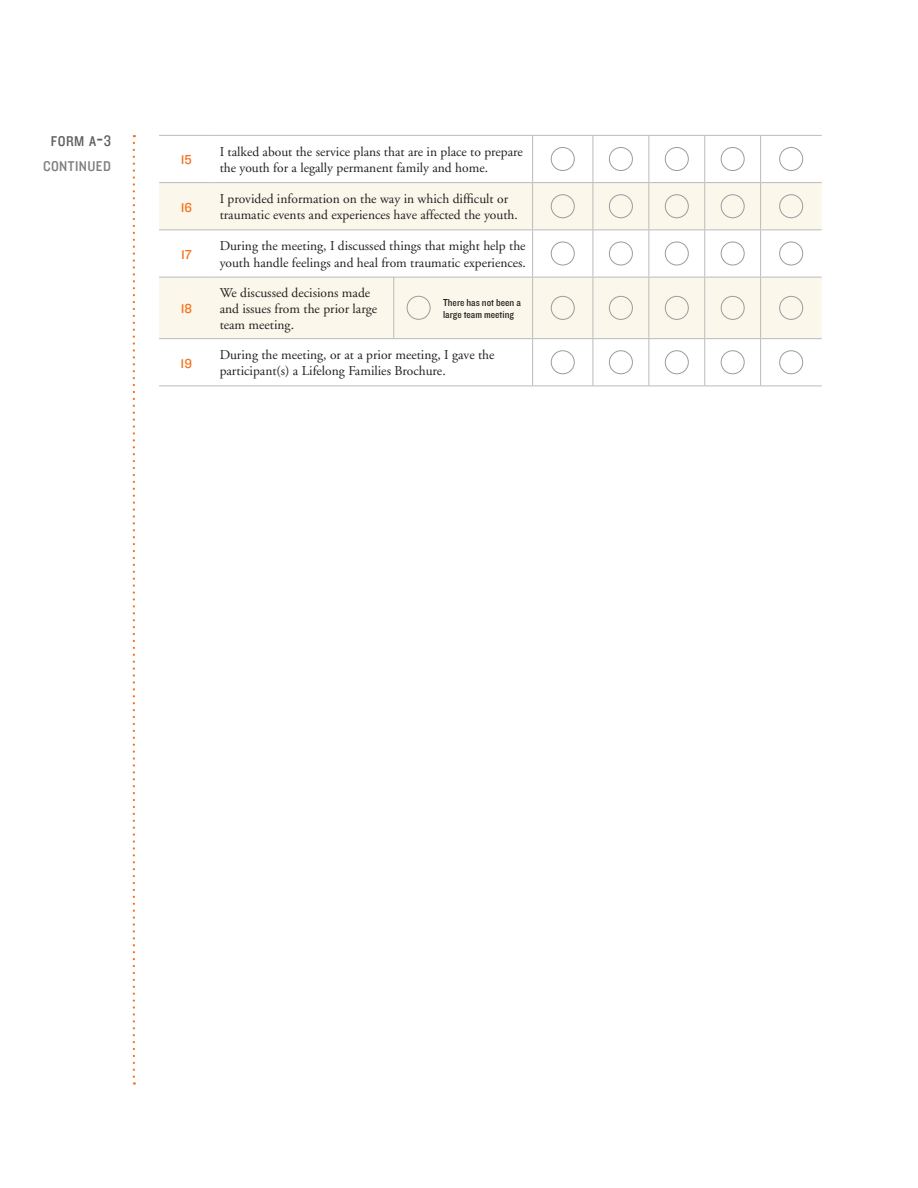
<style>
.page{position:relative;width:918px;height:1188px;background:#fff}
.page>*{position:absolute;margin:0;border:0;box-sizing:border-box;transform-origin:0 0}
.acover_copy{font:14.7px/25.5px "Knockout 30 Junior Welterwt";letter-spacing:.03em;color:#7d7f82;text-align:center}
.t1{font:13.5px/16.2px "Adobe Garamond";color:#231f20}
.t2{font:13.5px "Knockout 31 Junior Middlewt";color:#f47321}
.t3{font:10.5px/12.6px "Knockout 30 Junior Welterwt";color:#231f20}
.s1{color:#5f5f62}
.s2{font-size:21px;color:#5f5f62}
.s3{font-size:15.75px;color:#5f5f62}
</style>
<div class="page">
<svg style="left:159px;top:183px;width:663px;height:155px;fill:#fbf7ea"></svg>
<hr style="left:159px;top:135px;width:55px;height:1px;background:#babbbe">
<hr style="left:214px;top:135px;width:319px;height:1px;background:#babbbe">
<hr style="left:532px;top:136px;width:1px;height:46px;background:#babbbe">
<hr style="left:593px;top:136px;width:1px;height:46px;background:#babbbe">
<hr style="left:648px;top:136px;width:1px;height:46px;background:#babbbe">
<hr style="left:704px;top:136px;width:1px;height:46px;background:#babbbe">
<hr style="left:760px;top:136px;width:1px;height:46px;background:#babbbe">
<hr style="left:533px;top:182px;width:60px;height:1px;background:#babbbe">
<hr style="left:532px;top:183px;width:1px;height:47px;background:#babbbe">
<hr style="left:593px;top:182px;width:56px;height:1px;background:#babbbe">
<hr style="left:593px;top:183px;width:1px;height:47px;background:#babbbe">
<hr style="left:649px;top:182px;width:56px;height:1px;background:#babbbe">
<hr style="left:648px;top:183px;width:1px;height:47px;background:#babbbe">
<hr style="left:705px;top:182px;width:56px;height:1px;background:#babbbe">
<hr style="left:704px;top:183px;width:1px;height:47px;background:#babbbe">
<hr style="left:761px;top:182px;width:61px;height:1px;background:#babbbe">
<hr style="left:760px;top:183px;width:1px;height:47px;background:#babbbe">
<hr style="left:532px;top:230px;width:1px;height:47px;background:#babbbe">
<hr style="left:593px;top:230px;width:1px;height:47px;background:#babbbe">
<hr style="left:648px;top:230px;width:1px;height:47px;background:#babbbe">
<hr style="left:704px;top:230px;width:1px;height:47px;background:#babbbe">
<hr style="left:760px;top:230px;width:1px;height:47px;background:#babbbe">
<hr style="left:533px;top:277px;width:60px;height:1px;background:#babbbe">
<hr style="left:532px;top:277px;width:1px;height:61px;background:#babbbe">
<hr style="left:593px;top:277px;width:56px;height:1px;background:#babbbe">
<hr style="left:593px;top:277px;width:1px;height:61px;background:#babbbe">
<hr style="left:649px;top:277px;width:56px;height:1px;background:#babbbe">
<hr style="left:648px;top:277px;width:1px;height:61px;background:#babbbe">
<hr style="left:705px;top:277px;width:56px;height:1px;background:#babbbe">
<hr style="left:704px;top:277px;width:1px;height:61px;background:#babbbe">
<hr style="left:761px;top:277px;width:61px;height:1px;background:#babbbe">
<hr style="left:760px;top:277px;width:1px;height:61px;background:#babbbe">
<hr style="left:532px;top:339px;width:1px;height:47px;background:#babbbe">
<hr style="left:593px;top:339px;width:1px;height:47px;background:#babbbe">
<hr style="left:648px;top:339px;width:1px;height:47px;background:#babbbe">
<hr style="left:704px;top:339px;width:1px;height:47px;background:#babbbe">
<hr style="left:760px;top:339px;width:1px;height:47px;background:#babbbe">
<hr style="left:533px;top:135px;width:60px;height:1px;background:#babbbe">
<hr style="left:593px;top:135px;width:56px;height:1px;background:#babbbe">
<hr style="left:649px;top:135px;width:56px;height:1px;background:#babbbe">
<hr style="left:705px;top:135px;width:56px;height:1px;background:#babbbe">
<hr style="left:761px;top:135px;width:61px;height:1px;background:#babbbe">
<hr style="left:533px;top:230px;width:60px;height:1px;background:#babbbe">
<hr style="left:593px;top:230px;width:56px;height:1px;background:#babbbe">
<hr style="left:649px;top:230px;width:56px;height:1px;background:#babbbe">
<hr style="left:705px;top:230px;width:56px;height:1px;background:#babbbe">
<hr style="left:761px;top:230px;width:61px;height:1px;background:#babbbe">
<hr style="left:533px;top:338px;width:60px;height:1px;background:#babbbe">
<hr style="left:593px;top:338px;width:56px;height:1px;background:#babbbe">
<hr style="left:649px;top:338px;width:56px;height:1px;background:#babbbe">
<hr style="left:705px;top:338px;width:56px;height:1px;background:#babbbe">
<hr style="left:761px;top:338px;width:61px;height:1px;background:#babbbe">
<hr style="left:159px;top:182px;width:55px;height:1px;background:#babbbe">
<hr style="left:214px;top:182px;width:319px;height:1px;background:#babbbe">
<hr style="left:159px;top:338px;width:55px;height:1px;background:#babbbe">
<hr style="left:214px;top:338px;width:319px;height:1px;background:#babbbe">
<hr style="left:159px;top:230px;width:55px;height:1px;background:#babbbe">
<hr style="left:214px;top:230px;width:319px;height:1px;background:#babbbe">
<hr style="left:159px;top:277px;width:55px;height:1px;background:#babbbe">
<hr style="left:214px;top:277px;width:319px;height:1px;background:#babbbe">
<hr style="left:159px;top:386px;width:55px;height:1px;background:#babbbe">
<hr style="left:214px;top:386px;width:319px;height:1px;background:#babbbe">
<hr style="left:533px;top:386px;width:60px;height:1px;background:#babbbe">
<hr style="left:593px;top:386px;width:56px;height:1px;background:#babbbe">
<hr style="left:649px;top:386px;width:56px;height:1px;background:#babbbe">
<hr style="left:705px;top:386px;width:56px;height:1px;background:#babbbe">
<hr style="left:761px;top:386px;width:61px;height:1px;background:#babbbe">
<div style="left:551px;top:147px;width:24px;height:24px;border:1px solid #9b9ca0;border-radius:50%"></div>
<div style="left:609px;top:147px;width:24px;height:24px;border:1px solid #9b9ca0;border-radius:50%"></div>
<div style="left:665px;top:147px;width:24px;height:24px;border:1px solid #9b9ca0;border-radius:50%"></div>
<div style="left:721px;top:147px;width:24px;height:24px;border:1px solid #9b9ca0;border-radius:50%"></div>
<div style="left:779px;top:147px;width:24px;height:24px;border:1px solid #9b9ca0;border-radius:50%"></div>
<div style="left:551px;top:194px;width:24px;height:24px;border:1px solid #9b9ca0;border-radius:50%"></div>
<div style="left:609px;top:194px;width:24px;height:24px;border:1px solid #9b9ca0;border-radius:50%"></div>
<div style="left:665px;top:194px;width:24px;height:24px;border:1px solid #9b9ca0;border-radius:50%"></div>
<div style="left:721px;top:194px;width:24px;height:24px;border:1px solid #9b9ca0;border-radius:50%"></div>
<div style="left:779px;top:194px;width:24px;height:24px;border:1px solid #9b9ca0;border-radius:50%"></div>
<div style="left:551px;top:242px;width:24px;height:23px;border:1px solid #9b9ca0;border-radius:50%"></div>
<div style="left:609px;top:242px;width:24px;height:23px;border:1px solid #9b9ca0;border-radius:50%"></div>
<div style="left:665px;top:242px;width:24px;height:23px;border:1px solid #9b9ca0;border-radius:50%"></div>
<div style="left:721px;top:242px;width:24px;height:23px;border:1px solid #9b9ca0;border-radius:50%"></div>
<div style="left:779px;top:242px;width:24px;height:23px;border:1px solid #9b9ca0;border-radius:50%"></div>
<div style="left:551px;top:296px;width:24px;height:24px;border:1px solid #9b9ca0;border-radius:50%"></div>
<div style="left:609px;top:296px;width:24px;height:24px;border:1px solid #9b9ca0;border-radius:50%"></div>
<div style="left:665px;top:296px;width:24px;height:24px;border:1px solid #9b9ca0;border-radius:50%"></div>
<div style="left:721px;top:296px;width:24px;height:24px;border:1px solid #9b9ca0;border-radius:50%"></div>
<div style="left:779px;top:296px;width:24px;height:24px;border:1px solid #9b9ca0;border-radius:50%"></div>
<div style="left:551px;top:350px;width:24px;height:24px;border:1px solid #9b9ca0;border-radius:50%"></div>
<div style="left:609px;top:350px;width:24px;height:24px;border:1px solid #9b9ca0;border-radius:50%"></div>
<div style="left:665px;top:350px;width:24px;height:24px;border:1px solid #9b9ca0;border-radius:50%"></div>
<div style="left:721px;top:350px;width:24px;height:24px;border:1px solid #9b9ca0;border-radius:50%"></div>
<div style="left:779px;top:350px;width:24px;height:24px;border:1px solid #9b9ca0;border-radius:50%"></div>
<svg style="left:133px;top:143px;width:2px;height:942px"></svg>
<div style="left:407px;top:296px;width:24px;height:24px;border:1px solid #9b9ca0;border-radius:50%"></div>
<hr style="left:393px;top:277px;width:1px;height:62px;background:#babbbe">
<p class="acover_copy" style="left:43px;top:127px;width:69px"><span class="s1">FORM A</span><span class="s2">-</span><span class="s3">3<br></span>CONTINUED</p>
<p class="t2" style="left:181px;top:151px;width:13px">15</p>
<p class="t1" style="left:220px;top:144px;width:305px">I talked about the service plans that are in place to prepare the youth for a legally permanent family and home.</p>
<p class="t2" style="left:181px;top:198px;width:13px">16</p>
<p class="t1" style="left:220px;top:191px;width:300px">I provided information on the way in which difficult or traumatic events and experiences have affected the youth.</p>
<p class="t2" style="left:181px;top:245px;width:12px">17</p>
<p class="t1" style="left:220px;top:238px;width:308px">During the meeting, I discussed things that might help the youth handle feelings and heal from traumatic experiences.</p>
<p class="t2" style="left:181px;top:300px;width:13px">18</p>
<p class="t1" style="left:220px;top:285px;width:159px">We discussed decisions made and issues from the prior large team meeting.</p>
<p class="t3" style="left:443px;top:295px;width:79px">There has not been a large team meeting</p>
<p class="t2" style="left:181px;top:354px;width:13px">19</p>
<p class="t1" style="left:220px;top:347px;width:276px">During the meeting, or at a prior meeting, I gave the participant(s) a Lifelong Families Brochure.</p>
</div>
